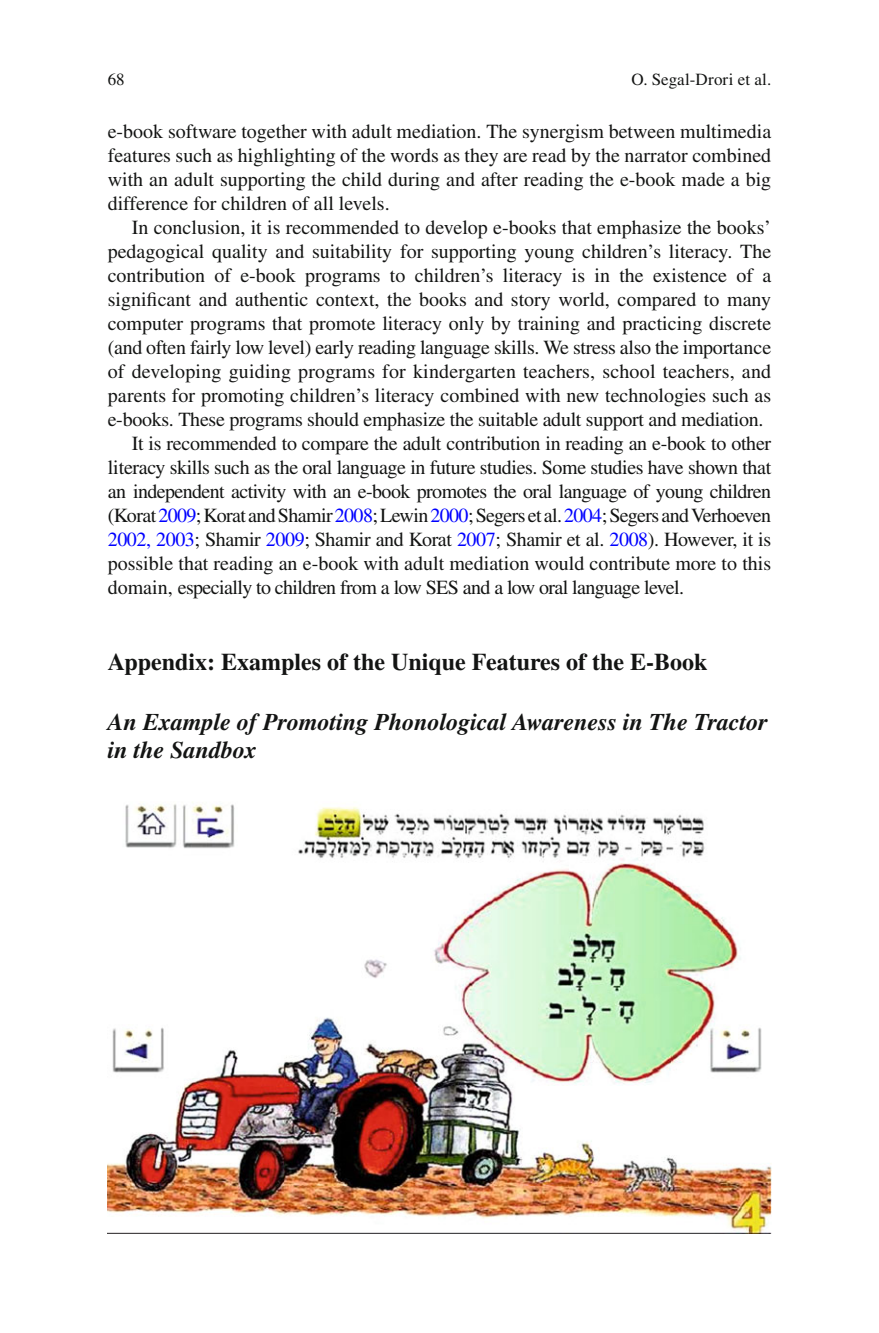
<style>
.page{position:relative;width:879px;height:1333px;background:#fff}
.page>*{position:absolute;margin:0;border:0;box-sizing:border-box;transform-origin:0 0}
.t1{font:italic 700 24px/28px "Times";color:#131413}
.t2{font:700 24px "Times";color:#131413}
.t3{font:20px/24px "Times";color:#131413;text-align:justify}
.t4{font:20px "Times";letter-spacing:-.03em;color:#131413}
.t5{font:20px "Times";letter-spacing:-.02em;color:#131413}
.t6{font:17px "Times";color:#131413}
.s1{color:#00f}
</style>
<div class="page">
<img style="left:108px;top:802px;width:663px;height:431px">
<p class="t6" style="left:108px;top:73px;width:19px">68</p>
<p class="t6" style="left:631px;top:73px;width:141px">O. Segal-Drori et al.</p>
<p class="t3" style="left:108px;top:121px;width:665px">e-book software together with adult mediation. The synergism between multimedia features such as highlighting of the words as they are read by the narrator combined with an adult supporting the child during and after reading the e-book made a big difference for children of all levels.</p>
<p class="t3" style="left:132px;top:217px;width:641px">In conclusion, it is recommended to develop e-books that emphasize the books’</p>
<p class="t3" style="left:108px;top:241px;width:665px">pedagogical quality and suitability for supporting young children’s literacy. The</p>
<p class="t3" style="left:108px;top:265px;width:665px">contribution of e-book programs to children’s literacy is in the existence of a</p>
<p class="t3" style="left:108px;top:289px;width:665px">signi fi cant and authentic context, the books and story world, compared to many</p>
<p class="t3" style="left:108px;top:313px;width:665px">computer programs that promote literacy only by training and practicing discrete</p>
<p class="t3" style="left:108px;top:337px;width:665px">(and often fairly low level) early reading language skills. We stress also the importance</p>
<p class="t3" style="left:108px;top:361px;width:665px">of developing guiding programs for kindergarten teachers, school teachers, and</p>
<p class="t3" style="left:108px;top:385px;width:665px">parents for promoting children’s literacy combined with new technologies such as</p>
<p class="t3" style="left:108px;top:409px;width:657px">e-books. These programs should emphasize the suitable adult support and mediation.</p>
<p class="t3" style="left:132px;top:433px;width:641px">It is recommended to compare the adult contribution in reading an e-book to other</p>
<p class="t5" style="left:108px;top:460px;width:665px">literacy skills such as the oral language in future studies. Some studies have shown that</p>
<p class="t4" style="left:108px;top:484px;width:665px">an independent activity with an e-book promotes the oral language of young children</p>
<p class="t4" style="left:108px;top:508px;width:665px">(Korat <span class="s1">2009</span> ; Korat and Shamir <span class="s1">2008</span> ; Lewin <span class="s1">2000</span> ; Segers et al. <span class="s1">2004</span> ; Segers and Verhoeven</p>
<p class="t5" style="left:108px;top:532px;width:665px"><span class="s1">2002, 2003</span> ; Shamir <span class="s1">2009</span> ; Shamir and Korat <span class="s1">2007</span> ; Shamir et al. <span class="s1">2008</span> ) . However, it is</p>
<p class="t3" style="left:108px;top:553px;width:665px">possible that reading an e-book with adult mediation would contribute more to this</p>
<p class="t4" style="left:108px;top:580px;width:578px">domain, especially to children from a low SES and a low oral language level.</p>
<p class="t2" style="left:108px;top:653px;width:601px">Appendix: Examples of the Unique Features of the E-Book</p>
<p class="t1" style="left:108px;top:710px;width:661px">An Example of Promoting Phonological Awareness in The Tractor in the Sandbo x</p>
</div>
